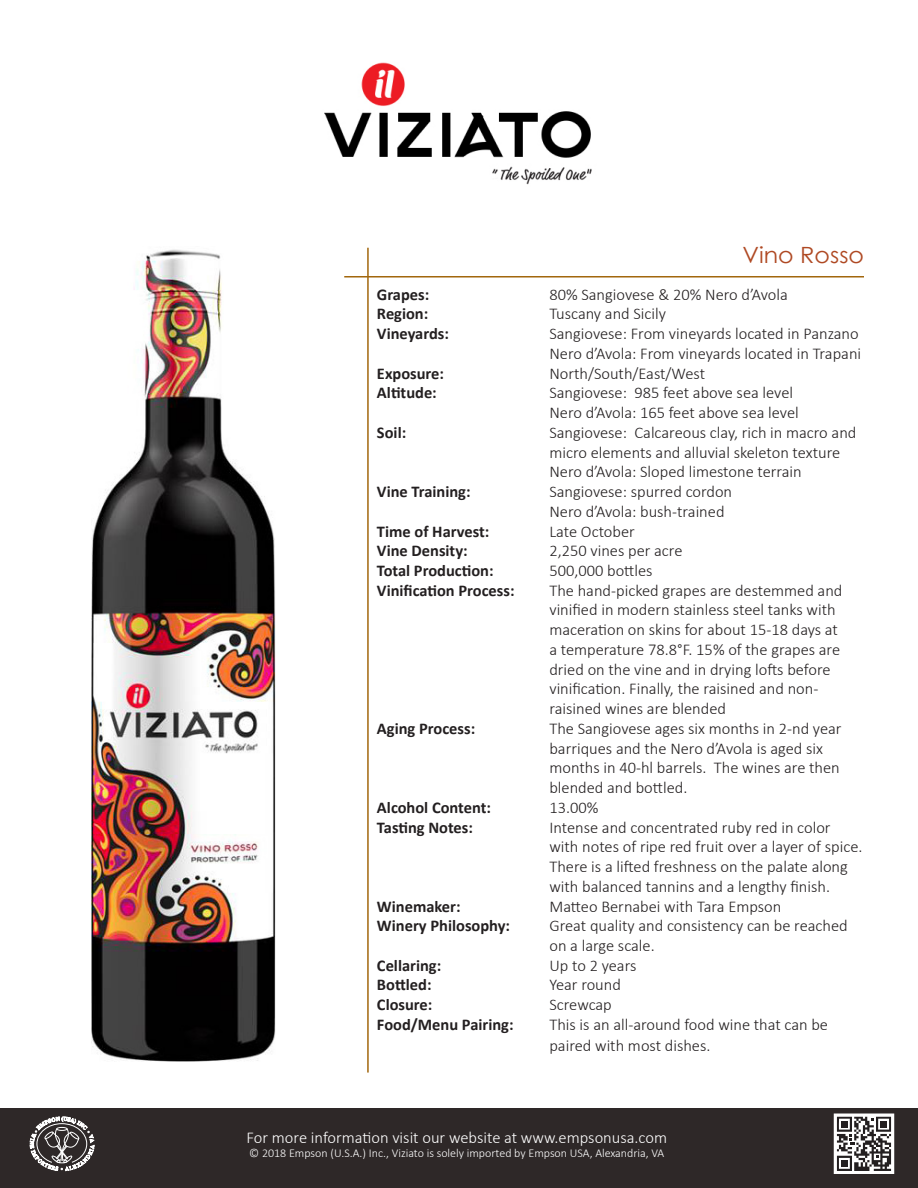
<style>
.page{position:relative;width:918px;height:1188px;background:#fff}
.page>*{position:absolute;margin:0;border:0;box-sizing:border-box;transform-origin:0 0}
.t1{font:22.35px "Century Gothic";color:#af4923;scale:1.06 1}
._1_-_Wines_info{font:300 16.5px/19.8px "Calibri";color:#231f20}
._1_-_Wines_info-2{font:700 16.5px "Calibri";color:#231f20}
.t2{font:300 16.5px "Calibri";color:#fff}
.t3{font:300 12px "Calibri";color:#fff}
</style>
<div class="page">
<img style="left:324px;top:62px;width:268px;height:123px">
<hr style="left:344px;top:276px;width:520px;height:2px;background:#a2670d">
<hr style="left:367px;top:248px;width:2px;height:825px;background:#a2670d">
<div style="left:0;top:1108px;width:918px;height:80px;background:#2e2828"></div>
<svg style="left:30px;top:1117px;width:64px;height:54px"></svg>
<svg style="left:833px;top:1113px;width:62px;height:61px"></svg>
<img style="left:91px;top:249px;width:185px;height:813px">
<p class="_1_-_Wines_info-2" style="left:377px;top:283px;width:54px">Grapes:</p>
<p class="_1_-_Wines_info-2" style="left:377px;top:302px;width:53px">Region:</p>
<p class="_1_-_Wines_info-2" style="left:377px;top:322px;width:73px">Vineyards:</p>
<p class="_1_-_Wines_info-2" style="left:377px;top:361px;width:69px">Exposure:</p>
<p class="_1_-_Wines_info-2" style="left:377px;top:381px;width:61px">Altitude:</p>
<p class="_1_-_Wines_info-2" style="left:377px;top:421px;width:31px">Soil:</p>
<p class="_1_-_Wines_info-2" style="left:377px;top:480px;width:95px">Vine Training:</p>
<p class="_1_-_Wines_info-2" style="left:377px;top:519px;width:114px">Time of Harvest:</p>
<p class="_1_-_Wines_info-2" style="left:377px;top:539px;width:92px">Vine Density:</p>
<p class="_1_-_Wines_info-2" style="left:377px;top:559px;width:118px">Total Production:</p>
<p class="_1_-_Wines_info-2" style="left:377px;top:579px;width:139px">Vinification Process:</p>
<p class="_1_-_Wines_info-2" style="left:377px;top:717px;width:100px">Aging Process:</p>
<p class="_1_-_Wines_info-2" style="left:377px;top:796px;width:116px">Alcohol Content:</p>
<p class="_1_-_Wines_info-2" style="left:377px;top:815px;width:97px">Tasting Notes:</p>
<p class="_1_-_Wines_info-2" style="left:377px;top:894px;width:85px">Winemaker:</p>
<p class="_1_-_Wines_info-2" style="left:377px;top:914px;width:135px">Winery Philosophy:</p>
<p class="_1_-_Wines_info-2" style="left:377px;top:954px;width:66px">Cellaring:</p>
<p class="_1_-_Wines_info-2" style="left:377px;top:973px;width:56px">Bottled:</p>
<p class="_1_-_Wines_info-2" style="left:377px;top:993px;width:57px">Closure:</p>
<p class="_1_-_Wines_info-2" style="left:377px;top:1013px;width:138px">Food/Menu Pairing:</p>
<p class="t1" style="left:742px;top:240px;width:116px">Vino Rosso</p>
<p class="_1_-_Wines_info" style="left:549px;top:284px;width:240px">80% Sangiovese &amp; 20% Nero d’Avola</p>
<p class="_1_-_Wines_info" style="left:549px;top:304px;width:118px">Tuscany and Sicily</p>
<p class="_1_-_Wines_info" style="left:549px;top:324px;width:311px">Sangiovese: From vineyards located in Panzano</p>
<p class="_1_-_Wines_info" style="left:549px;top:343px;width:313px">Nero d’Avola: From vineyards located in Trapani</p>
<p class="_1_-_Wines_info" style="left:549px;top:363px;width:157px">North/South/East/West</p>
<p class="_1_-_Wines_info" style="left:549px;top:383px;width:245px">Sangiovese: 985 feet above sea level</p>
<p class="_1_-_Wines_info" style="left:549px;top:403px;width:251px">Nero d’Avola: 165 feet above sea level</p>
<p class="_1_-_Wines_info" style="left:549px;top:422px;width:309px">Sangiovese: Calcareous clay, rich in macro and micro elements and alluvial skeleton texture</p>
<p class="_1_-_Wines_info" style="left:549px;top:462px;width:254px">Nero d’Avola: Sloped limestone terrain</p>
<p class="_1_-_Wines_info" style="left:549px;top:482px;width:184px">Sangiovese: spurred cordon</p>
<p class="_1_-_Wines_info" style="left:549px;top:501px;width:177px">Nero d’Avola: bush-trained</p>
<p class="_1_-_Wines_info" style="left:549px;top:521px;width:87px">Late October</p>
<p class="_1_-_Wines_info" style="left:549px;top:541px;width:135px">2,250 vines per acre</p>
<p class="_1_-_Wines_info" style="left:549px;top:560px;width:105px">500,000 bottles</p>
<p class="_1_-_Wines_info" style="left:549px;top:580px;width:295px">The hand-picked grapes are destemmed and vinified in modern stainless steel tanks with maceration on skins for about 15-18 days at a temperature 78.8°F. 15% of the grapes are dried on the vine and in drying lofts before vinification. Finally, the raisined and non&shy;raisined wines are blended</p>
<p class="_1_-_Wines_info" style="left:549px;top:718px;width:294px">The Sangiovese ages six months in 2-nd year barriques and the Nero d’Avola is aged six months in 40-hl barrels. The wines are then blended and bottled.</p>
<p class="_1_-_Wines_info" style="left:549px;top:797px;width:51px">13.00%</p>
<p class="_1_-_Wines_info" style="left:549px;top:817px;width:315px">Intense and concentrated ruby red in color with notes of ripe red fruit over a layer of spice.<br>There is a lifted freshness on the palate along with balanced tannins and a lengthy finish.</p>
<p class="_1_-_Wines_info" style="left:549px;top:896px;width:233px">Matteo Bernabei with Tara Empson</p>
<p class="_1_-_Wines_info" style="left:549px;top:916px;width:300px">Great quality and consistency can be reached on a large scale.</p>
<p class="_1_-_Wines_info" style="left:549px;top:955px;width:88px">Up to 2 years</p>
<p class="_1_-_Wines_info" style="left:549px;top:975px;width:73px">Year round</p>
<p class="_1_-_Wines_info" style="left:549px;top:995px;width:64px">Screwcap</p>
<p class="_1_-_Wines_info" style="left:549px;top:1014px;width:280px;line-height:21.6px">This is an all-around food wine that can be paired with most dishes.</p>
<p class="t2" style="left:247px;top:1127px;width:422px">For more information visit our website at www.empsonusa.com</p>
<p class="t3" style="left:249px;top:1146px;width:417px">© 2018 Empson (U.S.A.) Inc., Viziato is solely imported by Empson USA, Alexandria, VA</p>
</div>
